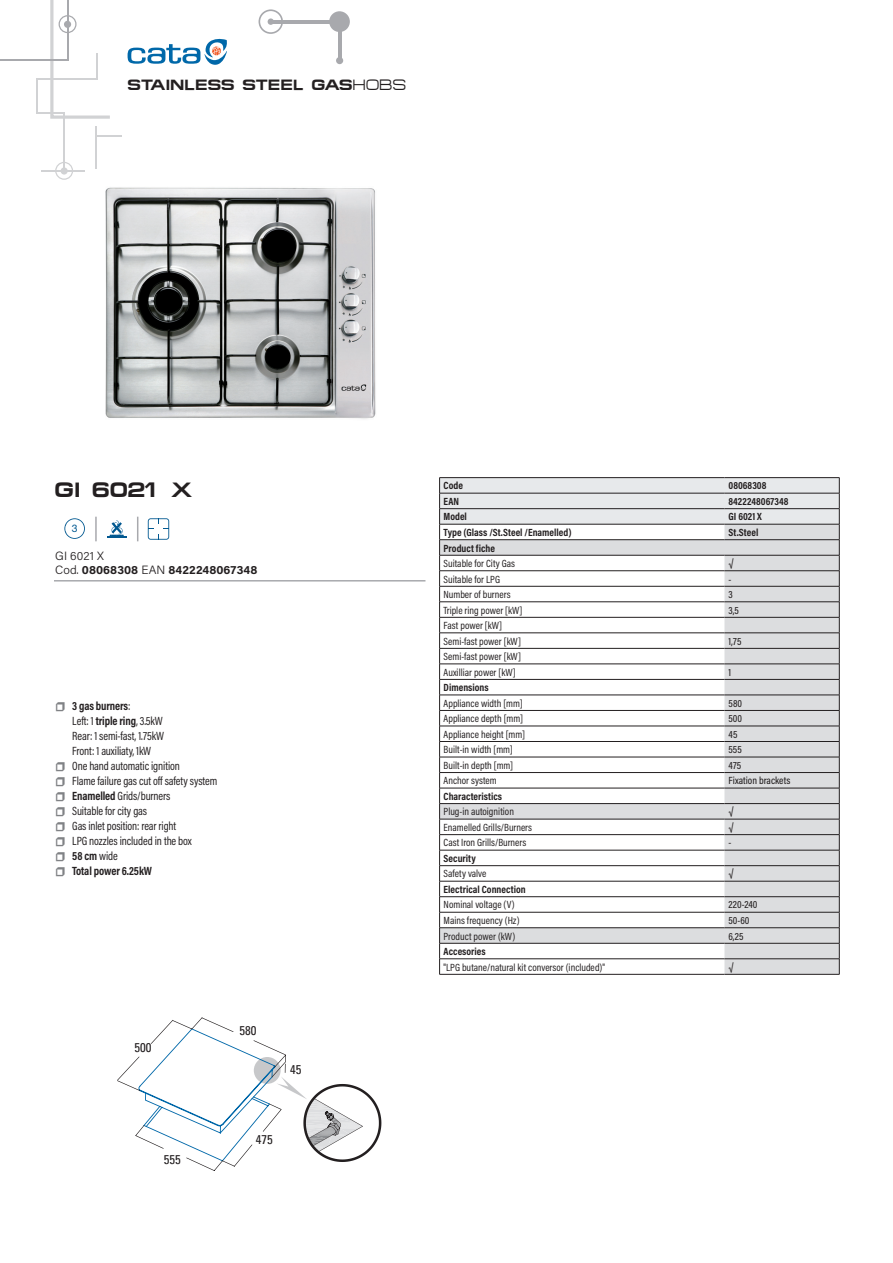
<style>
.page{position:relative;width:893px;height:1263px;background:#fff}
.page>*{position:absolute;margin:0;border:0;box-sizing:border-box;transform-origin:0 0}
.t1{font:700 21px "Micro Extend FLF";letter-spacing:-.015em;color:#231f20}
.t2{font:700 15px "Micro Extend FLF";color:#231f20}
.t3{font:condensed 12.75px "Univers";color:#231f20}
.t4{font:12px "Acumin Pro Cond";letter-spacing:-.01em;color:#231f20;scale:.96 1}
.t5{font:700 12px "Acumin Pro Cond";letter-spacing:-.01em;color:#231f20;scale:.96 1}
.t6{font:700 12px/14px "Acumin Pro";letter-spacing:.005em;color:#231f20}
.t7{font:12px "Acumin Pro Cond";letter-spacing:-.01em;color:#231f20;scale:.95 1}
.t8{font:10.5px/15.5px "Acumin Pro Cond";color:#231f20}
.t9{font:700 10.5px "Acumin Pro Cond";color:#231f20}
.t10{font:500 10.5px "Acumin Pro Cond";color:#231f20}
.t11{font:10.5px "Helvetica Neue";color:#015890}
.s1{font-weight:400}
.s2{font-weight:300}
.s3{font-family:"Acumin Pro Wide";font-weight:400;font-size:21px;color:#808285}
.s4{font-weight:700}
.s5{font-family:"Acumin Pro Wide";font-size:21px;color:#808285}
</style>
<div class="page">
<svg style="left:128px;top:38px;width:99px;height:27px"></svg>
<hr style="left:96px;top:135px;width:26px;height:2px;background:#d1d2d4">
<hr style="left:96px;top:126px;width:1px;height:45px;background:#d1d2d4">
<hr style="left:41px;top:170px;width:55px;height:1px;background:#d1d2d4">
<hr style="left:63px;top:113px;width:2px;height:58px;background:#d1d2d4">
<hr style="left:0;top:60px;width:68px;height:1px;background:#a8a9ad">
<hr style="left:270px;top:20px;width:71px;height:3px;background:#a8a9ad">
<hr style="left:338px;top:20px;width:3px;height:41px;background:#a8a9ad">
<div style="left:329px;top:11px;width:21px;height:21px;background:#a8a9ad;border-radius:50%"></div>
<div style="left:336px;top:57px;width:7px;height:7px;background:#a8a9ad;border-radius:50%"></div>
<svg style="left:259px;top:9px;width:24px;height:25px"></svg>
<svg style="left:55px;top:162px;width:18px;height:18px"></svg>
<svg style="left:36px;top:0;width:74px;height:119px"></svg>
<hr style="left:439px;top:477px;width:285px;height:1px;background:#231f20">
<hr style="left:724px;top:477px;width:115px;height:1px;background:#231f20">
<svg style="left:439px;top:478px;width:401px;height:496px"></svg>
<hr style="left:439px;top:974px;width:285px;height:1px;background:#231f20">
<hr style="left:724px;top:974px;width:115px;height:1px;background:#231f20">
<hr style="left:54px;top:580px;width:371px;height:1px;background:#a8a9ad">
<svg style="left:107px;top:520px;width:20px;height:18px"></svg>
<svg style="left:148px;top:518px;width:21px;height:22px"></svg>
<svg style="left:64px;top:518px;width:21px;height:21px"></svg>
<hr style="left:95px;top:517px;width:2px;height:24px;background:#a8a9ad">
<svg style="left:137px;top:517px;width:1px;height:24px"></svg>
<svg style="left:117px;top:1017px;width:264px;height:154px"></svg>
<img style="left:85px;top:169px;width:291px;height:250px">
<h2 class="t2" style="left:128px;top:76px;width:280px">STAINLESS STEEL GAS<span class="s1">HOBS</span></h2>
<h1 class="t1" style="left:55px;top:477px;width:139px">GI 6021 X</h1>
<p class="t11" style="left:72px;top:521px;width:7px">3</p>
<p class="t6" style="left:55px;top:548px;width:204px"><span class="s2">GI 6021 X<br>Cod.</span> 08068308 <span class="s2">EAN</span> 8422248067348</p>
<p class="t5" style="left:55px;top:698px;width:80px"><span class="s3">❒</span> 3 gas burners<span class="s1">:</span></p>
<p class="t4" style="left:72px;top:713px;width:96px">Left: 1 <span class="s4">triple ring</span>, 3.5kW</p>
<p class="t4" style="left:72px;top:728px;width:97px">Rear: 1 semi-fast, 1.75kW</p>
<p class="t4" style="left:72px;top:743px;width:84px">Front: 1 auxiliaty, 1kW</p>
<p class="t4" style="left:55px;top:758px;width:131px"><span class="s5">❒</span> One hand automatic ignition</p>
<p class="t4" style="left:55px;top:773px;width:170px"><span class="s5">❒</span> Flame failure gas cut off safety system</p>
<p class="t4" style="left:55px;top:788px;width:121px"><span class="s5">❒</span> <span class="s4">Enamelled</span> Grids/burners</p>
<p class="t4" style="left:55px;top:803px;width:97px"><span class="s5">❒</span> Suitable for city gas</p>
<p class="t7" style="left:55px;top:818px;width:129px"><span class="s5">❒</span> Gas inlet position: rear right</p>
<p class="t4" style="left:55px;top:833px;width:144px"><span class="s5">❒</span> LPG nozzles included in the box</p>
<p class="t5" style="left:55px;top:848px;width:67px"><span class="s3">❒</span> 58 cm <span class="s1">wide</span></p>
<p class="t5" style="left:55px;top:863px;width:102px"><span class="s3">❒</span> Total power 6.25kW</p>
<p class="t3" style="left:134px;top:1039px;width:18px">500</p>
<p class="t3" style="left:164px;top:1151px;width:18px">555</p>
<p class="t3" style="left:240px;top:1022px;width:18px">580</p>
<p class="t3" style="left:290px;top:1061px;width:13px">45</p>
<p class="t3" style="left:256px;top:1132px;width:18px">475</p>
<p class="t9" style="left:444px;top:479px;width:21px">Code</p>
<p class="t9" style="left:729px;top:479px;width:39px">08068308</p>
<p class="t9" style="left:444px;top:494px;width:17px">EAN</p>
<p class="t9" style="left:729px;top:494px;width:62px">8422248067348</p>
<p class="t9" style="left:444px;top:510px;width:25px">Model</p>
<p class="t9" style="left:729px;top:510px;width:35px">GI 6021 X</p>
<p class="t9" style="left:444px;top:525px;width:130px">Type (Glass /St.Steel /Enamelled)</p>
<p class="t9" style="left:729px;top:525px;width:31px">St.Steel</p>
<p class="t9" style="left:444px;top:541px;width:53px">Product fiche</p>
<p class="t8" style="left:444px;top:555px;width:73px">Suitable for City Gas</p>
<p class="t10" style="left:729px;top:557px;width:7px">√</p>
<p class="t8" style="left:444px;top:571px;width:58px">Suitable for LPG</p>
<p class="t10" style="left:729px;top:572px;width:4px">-</p>
<p class="t8" style="left:444px;top:586px;width:68px">Number of burners</p>
<p class="t10" style="left:729px;top:588px;width:6px">3</p>
<p class="t8" style="left:444px;top:602px;width:80px">Triple ring power [kW]</p>
<p class="t10" style="left:729px;top:603px;width:12px">3,5</p>
<p class="t8" style="left:444px;top:617px;width:79px">Fast power [kW]<br>Semi-fast power [kW]</p>
<p class="t10" style="left:729px;top:634px;width:14px">1,75</p>
<p class="t8" style="left:444px;top:649px;width:79px">Semi-fast power [kW]<br>Auxilliar power [kW]</p>
<p class="t10" style="left:729px;top:665px;width:4px">1</p>
<p class="t9" style="left:444px;top:681px;width:47px">Dimensions</p>
<p class="t8" style="left:444px;top:695px;width:80px">Appliance width [mm]</p>
<p class="t10" style="left:729px;top:696px;width:15px">580</p>
<p class="t8" style="left:444px;top:711px;width:81px">Appliance depth [mm]</p>
<p class="t10" style="left:729px;top:712px;width:15px">500</p>
<p class="t8" style="left:444px;top:726px;width:83px">Appliance height [mm]</p>
<p class="t10" style="left:729px;top:727px;width:10px">45</p>
<p class="t8" style="left:444px;top:742px;width:71px">Built-in width [mm]</p>
<p class="t10" style="left:729px;top:743px;width:15px">555</p>
<p class="t8" style="left:444px;top:757px;width:71px">Built-in depth [mm]</p>
<p class="t10" style="left:729px;top:758px;width:14px">475</p>
<p class="t8" style="left:444px;top:773px;width:55px">Anchor system</p>
<p class="t10" style="left:729px;top:774px;width:63px">Fixation brackets</p>
<p class="t9" style="left:444px;top:789px;width:60px">Characteristics</p>
<p class="t8" style="left:444px;top:804px;width:72px">Plug-in autoignition</p>
<p class="t10" style="left:729px;top:805px;width:7px">√</p>
<p class="t8" style="left:444px;top:819px;width:90px">Enamelled Grills/Burners</p>
<p class="t10" style="left:729px;top:820px;width:7px">√</p>
<p class="t8" style="left:444px;top:835px;width:84px">Cast Iron Grills/Burners</p>
<p class="t10" style="left:729px;top:836px;width:4px">-</p>
<p class="t9" style="left:444px;top:851px;width:34px">Security</p>
<p class="t8" style="left:444px;top:866px;width:44px">Safety valve</p>
<p class="t10" style="left:729px;top:867px;width:7px">√</p>
<p class="t9" style="left:444px;top:882px;width:84px">Electrical Connection</p>
<p class="t8" style="left:444px;top:897px;width:73px">Nominal voltage (V)</p>
<p class="t10" style="left:729px;top:898px;width:31px">220-240</p>
<p class="t8" style="left:444px;top:912px;width:77px">Mains frequency (Hz)</p>
<p class="t10" style="left:729px;top:913px;width:23px">50-60</p>
<p class="t8" style="left:444px;top:928px;width:73px">Product power (kW)</p>
<p class="t10" style="left:729px;top:929px;width:16px">6,25</p>
<p class="t9" style="left:444px;top:944px;width:44px">Accesories</p>
<p class="t8" style="left:444px;top:959px;width:163px">"LPG butane/natural kit conversor (included)"</p>
<p class="t10" style="left:729px;top:960px;width:7px">√</p>
</div>
